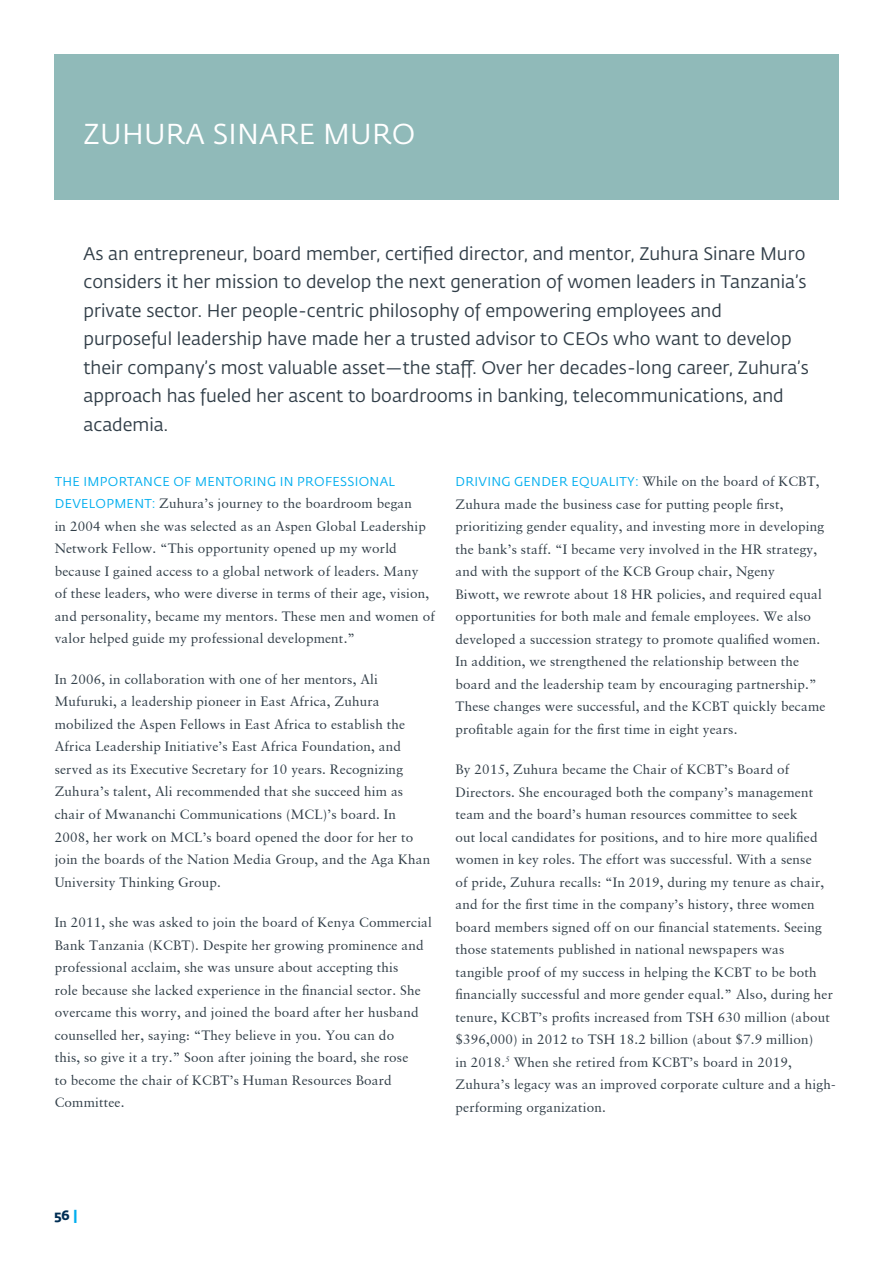
<style>
.page{position:relative;width:893px;height:1263px;background:#fff}
.page>*{position:absolute;margin:0;border:0;box-sizing:border-box;transform-origin:0 0}
.t1{font:28.5px "Fedra Sans Std";letter-spacing:.01em;color:#fff}
.t2{font:18px/28.5px "Fedra Sans Std";color:#313e48}
.t3{font:13.5px/22.5px "Sabon";letter-spacing:.015em;color:#313e48}
.t4{font:700 13.5px "Fedra Sans Std";color:#002e54}
.t5{font:12.75px "Fedra Sans Std";letter-spacing:.025em;color:#00aeef}
.s1{font-family:"Fedra Sans Std";font-size:12.75px;color:#00aeef}
.s2{font-family:"Sabon";font-size:13.5px;color:#313e48}
.s3{color:#00aeef}
</style>
<div class="page">
<div style="left:55px;top:54px;width:784px;height:145px;background:#90bab9"></div>
<h1 class="t1" style="left:84px;top:117px;width:333px">ZUHURA SINARE MURO</h1>
<p class="t2" style="left:83px;top:240px;width:727px">As an entrepreneur, board member, certified director, and mentor, Zuhura Sinare Muro considers it her mission to develop the next generation of women leaders in Tanzania’s private sector. Her people-centric philosophy of empowering employees and purposeful leadership have made her a trusted advisor to CEOs who want to develop their company’s most valuable asset—the staff. Over her decades-long career, Zuhura’s approach has fueled her ascent to boardrooms in banking, telecommunications, and academia.</p>
<p class="t5" style="left:55px;top:474px;width:342px">THE IMPORTANCE OF MENTORING IN PROFESSIONAL</p>
<p class="t3" style="left:55px;top:492px;width:382px"><span class="s1">DEVELOPMENT:</span> Zuhura’s journey to the boardroom began<br>in 2004 when she was selected as an Aspen Global Leadership Network Fellow. “This opportunity opened up my world because I gained access to a global network of leaders. Many<br>of these leaders, who were diverse in terms of their age, vision, and personality, became my mentors. These men and women of valor helped guide my professional development.”</p>
<p class="t3" style="left:55px;top:668px;width:377px">In 2006, in collaboration with one of her mentors, Ali Mufuruki, a leadership pioneer in East Africa, Zuhura mobilized the Aspen Fellows in East Africa to establish the Africa Leadership Initiative’s East Africa Foundation, and served as its Executive Secretary for 10 years. Recognizing Zuhura’s talent, Ali recommended that she succeed him as chair of Mwananchi Communications (MCL)’s board. In 2008, her work on MCL’s board opened the door for her to join the boards of the Nation Media Group, and the Aga Khan University Thinking Group.</p>
<p class="t3" style="left:55px;top:911px;width:379px">In 2011, she was asked to join the board of Kenya Commercial Bank Tanzania (KCBT). Despite her growing prominence and professional acclaim, she was unsure about accepting this<br>role because she lacked experience in the financial sector. She overcame this worry, and joined the board after her husband counselled her, saying: “They believe in you. You can do<br>this, so give it a try.” Soon after joining the board, she rose<br>to become the chair of KCBT’s Human Resources Board Committee.</p>
<p class="t5" style="left:456px;top:474px;width:366px">DRIVING GENDER EQUALITY: <span class="s2">While on the board of KCBT,</span></p>
<p class="t3" style="left:455px;top:492px;width:371px">Zuhura made the business case for putting people first, prioritizing gender equality, and investing more in developing the bank’s staff. “I became very involved in the HR strategy, and with the support of the KCB Group chair, Ngeny<br>Biwott, we rewrote about 18 HR policies, and required equal opportunities for both male and female employees. We also developed a succession strategy to promote qualified women.<br>In addition, we strengthened the relationship between the board and the leadership team by encouraging partnership.” These changes were successful, and the KCBT quickly became profitable again for the first time in eight years.</p>
<p class="t3" style="left:455px;top:758px;width:382px">By 2015, Zuhura became the Chair of KCBT’s Board of Directors. She encouraged both the company’s management team and the board’s human resources committee to seek<br>out local candidates for positions, and to hire more qualified women in key roles. The effort was successful. With a sense<br>of pride, Zuhura recalls: “In 2019, during my tenure as chair, and for the first time in the company’s history, three women board members signed off on our financial statements. Seeing those statements published in national newspapers was<br>tangible proof of my success in helping the KCBT to be both financially successful and more gender equal.” Also, during her tenure, KCBT’s profits increased from TSH 630 million (about $396,000) in 2012 to TSH 18.2 billion (about $7.9 million)<br>in 2018.<sup>5</sup> When she retired from KCBT’s board in 2019, Zuhura’s legacy was an improved corporate culture and a high&shy;performing organization.</p>
<p class="t4" style="left:54px;top:1206px;width:25px">56 <span class="s3">|</span></p>
</div>
